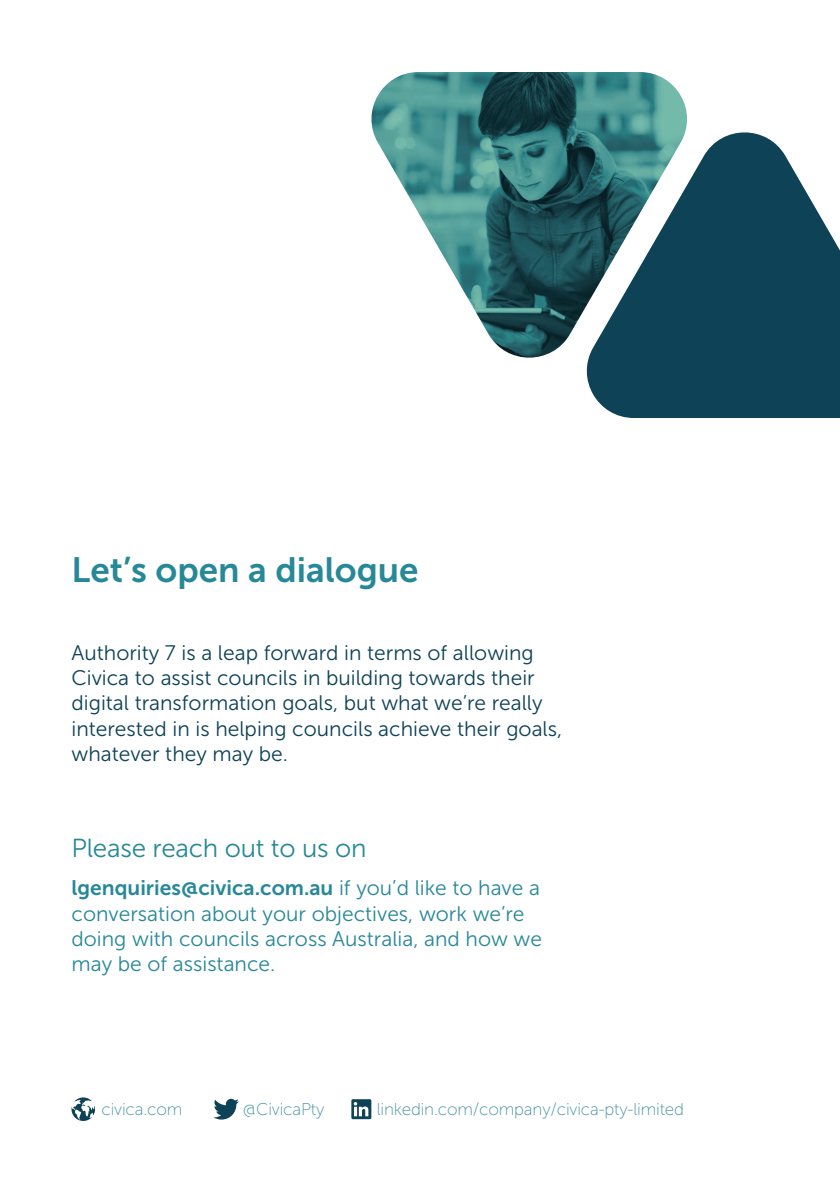
<style>
.page{position:relative;width:840px;height:1191px;background:#fff}
.page>*{position:absolute;margin:0;border:0;box-sizing:border-box;transform-origin:0 0}
.RED_SUBHEAD{font:35px "Museo Sans 700";color:#278898}
.Sub_Head{font:26px "Museo Sans 300";letter-spacing:-.01em;color:#278898}
.RED_SUBHEAD-2{font:21px/25.2px "Museo Sans 300";color:#0e4257}
.RED_SUBHEAD-3{font:21px/25.2px "Museo Sans 300";color:#278898}
.Pull_Out_1{font:17px "Museo Sans 100";letter-spacing:-.01em;color:#4491a1}
.s1{font-family:"Museo Sans 700"}
</style>
<div class="page">
<img style="left:371px;top:72px;width:316px;height:286px">
<svg style="left:574px;top:125px;width:265px;height:293px;fill:#0e4257"></svg>
<svg style="left:213px;top:1098px;width:26px;height:21px"></svg>
<svg style="left:351px;top:1099px;width:20px;height:20px"></svg>
<svg style="left:71px;top:1097px;width:24px;height:24px"></svg>
<p class="RED_SUBHEAD" style="left:71px;top:550px;width:348px">Let’s open a dialogue</p>
<p class="RED_SUBHEAD-2" style="left:71px;top:640px;width:492px">Authority 7 is a leap forward in terms of allowing Civica to assist councils in building towards their digital transformation goals, but what we’re really interested in is helping councils achieve their goals, whatever they may be.</p>
<p class="Sub_Head" style="left:71px;top:834px;width:296px">Please reach out to us on</p>
<p class="RED_SUBHEAD-3" style="left:71px;top:875px;width:472px"><span class="s1">lgenquiries@civica.com.au</span> if you’d like to have a conversation about your objectives, work we’re doing with councils across Australia, and how we may be of assistance.</p>
<p class="Pull_Out_1" style="left:101px;top:1100px;width:82px">civica.com</p>
<p class="Pull_Out_1" style="left:243px;top:1100px;width:83px">@CivicaPty</p>
<p class="Pull_Out_1" style="left:376px;top:1100px;width:308px">linkedin.com/company/civica-pty-limited</p>
</div>
